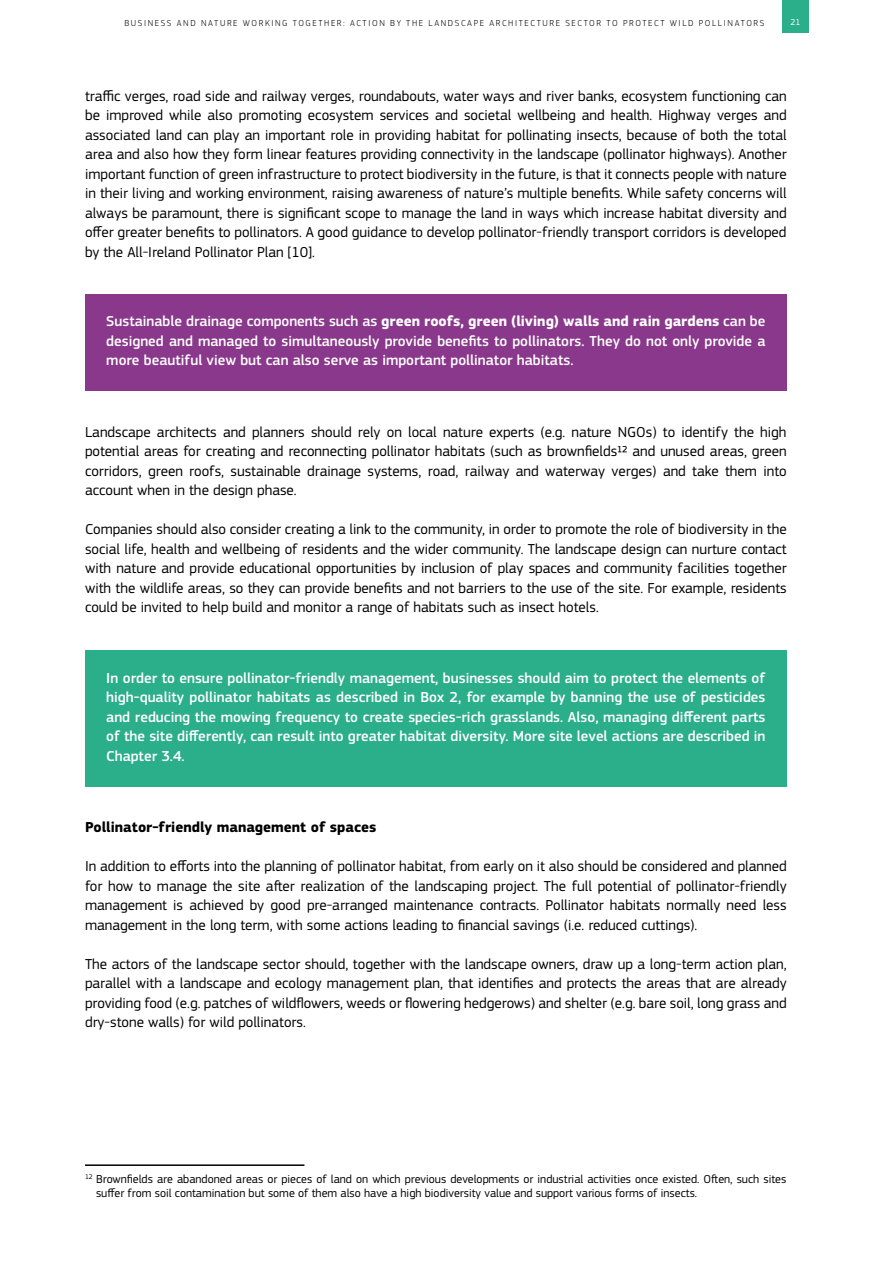
<style>
.page{position:relative;width:893px;height:1263px;background:#fff}
.page>*{position:absolute;margin:0;border:0;box-sizing:border-box;transform-origin:0 0}
.t1{font:15px/19.5px "EC Square Sans Pro";color:#000;text-align:justify}
.t2{font:500 15px/19.5px "EC Square Sans Pro";color:#fff;text-align:justify}
.t3{font:700 15px "EC Square Sans Pro";color:#000}
.t4{font:12px/13.5px "EC Square Sans Pro";color:#000}
.t5{font:300 9px "EC Square Sans Pro";letter-spacing:.18em;color:#000}
.t6{font:9px "EC Square Sans Pro";color:#fff}
.s1{font-weight:700}
</style>
<div class="page">
<div style="left:782px;top:0;width:27px;height:33px;background:#2bae8a"></div>
<hr style="left:85px;top:1164px;width:219px;height:2px;background:#000">
<div style="left:85px;top:294px;width:702px;height:97px;background:#8a388b"></div>
<div style="left:85px;top:650px;width:702px;height:136px;background:#2bae8a"></div>
<p class="t5" style="left:124px;top:18px;width:641px">BUSINESS AND NATURE WORKING TOGETHER: ACTION BY THE LANDSCAPE ARCHITECTURE SECTOR TO PROTECT WILD POLLINATORS</p>
<p class="t6" style="left:791px;top:17px;width:12px">21</p>
<p class="t1" style="left:85px;top:86px;width:703px">traffic verges, road side and railway verges, roundabouts, water ways and river banks, ecosystem functioning can be improved while also promoting ecosystem services and societal wellbeing and health. Highway verges and associated land can play an important role in providing habitat for pollinating insects, because of both the total area and also how they form linear features providing connectivity in the landscape (pollinator highways). Another important function of green infrastructure to protect biodiversity in the future, is that it connects people with nature in their living and working environment, raising awareness of nature’s multiple benefits. While safety concerns will always be paramount, there is significant scope to manage the land in ways which increase habitat diversity and offer greater benefits to pollinators. A good guidance to develop pollinator-friendly transport corridors is developed by the All-Ireland Pollinator Plan [10].</p>
<p class="t2" style="left:106px;top:312px;width:661px">Sustainable drainage components such as <span class="s1">green roofs, green (living) walls and rain gardens</span> can be designed and managed to simultaneously provide benefits to pollinators. They do not only provide a more beautiful view but can also serve as important pollinator habitats.</p>
<p class="t1" style="left:85px;top:422px;width:703px">Landscape architects and planners should rely on local nature experts (e.g. nature NGOs) to identify the high potential areas for creating and reconnecting pollinator habitats (such as brownfields12 and unused areas, green corridors, green roofs, sustainable drainage systems, road, railway and waterway verges) and take them into account when in the design phase.</p>
<p class="t1" style="left:85px;top:520px;width:703px">Companies should also consider creating a link to the community, in order to promote the role of biodiversity in the social life, health and wellbeing of residents and the wider community. The landscape design can nurture contact with nature and provide educational opportunities by inclusion of play spaces and community facilities together with the wildlife areas, so they can provide benefits and not barriers to the use of the site. For example, residents could be invited to help build and monitor a range of habitats such as insect hotels.</p>
<p class="t2" style="left:106px;top:668px;width:661px">In order to ensure pollinator-friendly management, businesses should aim to protect the elements of high-quality pollinator habitats as described in Box 2, for example by banning the use of pesticides and reducing the mowing frequency to create species-rich grasslands. Also, managing different parts of the site differently, can result into greater habitat diversity. More site level actions are described in Chapter 3.4.</p>
<p class="t3" style="left:85px;top:818px;width:293px">Pollinator-friendly management of spaces</p>
<p class="t1" style="left:85px;top:857px;width:703px">In addition to efforts into the planning of pollinator habitat, from early on it also should be considered and planned for how to manage the site after realization of the landscaping project. The full potential of pollinator-friendly management is achieved by good pre-arranged maintenance contracts. Pollinator habitats normally need less management in the long term, with some actions leading to financial savings (i.e. reduced cuttings).</p>
<p class="t1" style="left:85px;top:954px;width:703px">The actors of the landscape sector should, together with the landscape owners, draw up a long-term action plan, parallel with a landscape and ecology management plan, that identifies and protects the areas that are already providing food (e.g. patches of wildflowers, weeds or flowering hedgerows) and shelter (e.g. bare soil, long grass and dry-stone walls) for wild pollinators.</p>
<p class="t4" style="left:96px;top:1173px;width:692px;text-indent:-11px"><sup>12</sup> Brownfields are abandoned areas or pieces of land on which previous developments or industrial activities once existed. Often, such sites suffer from soil contamination but some of them also have a high biodiversity value and support various forms of insects.</p>
</div>
